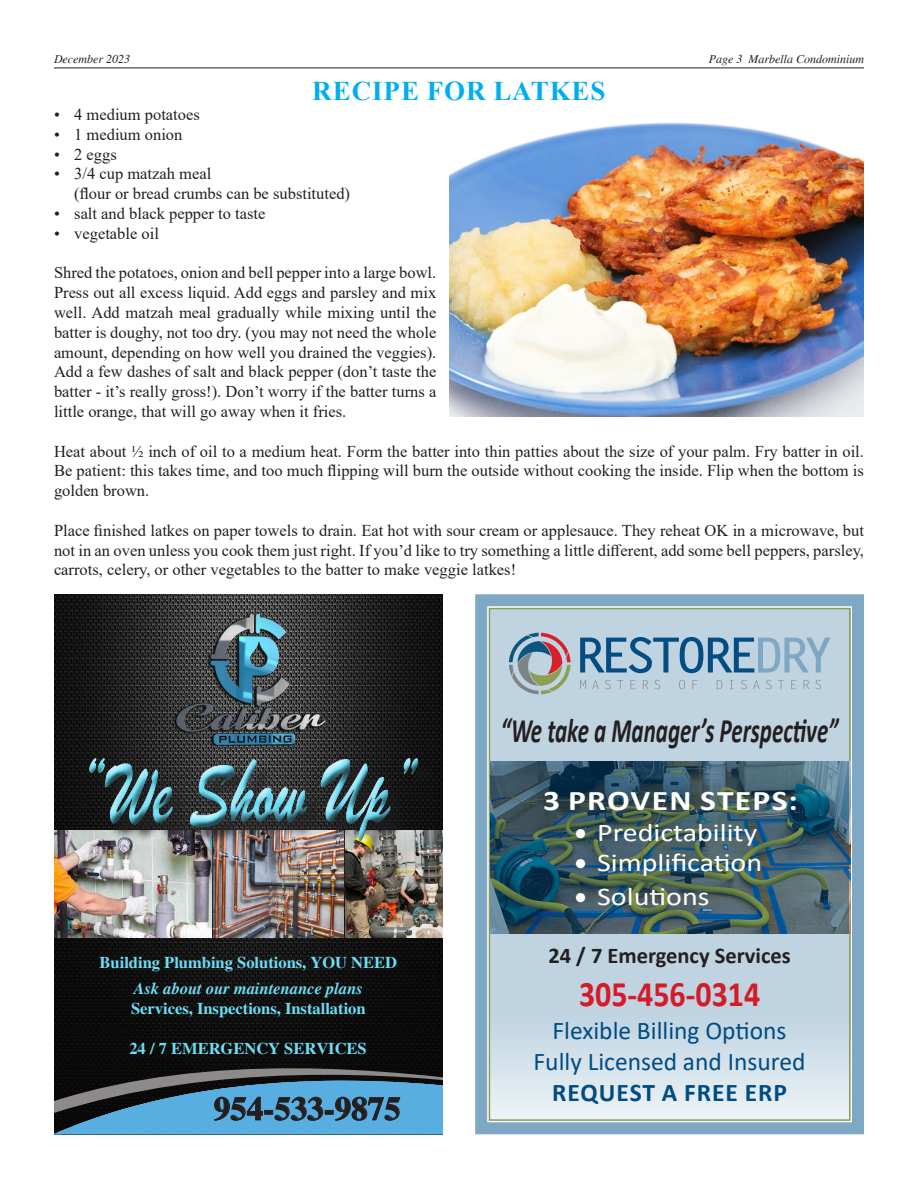
<style>
.page{position:relative;width:918px;height:1188px;background:#fff}
.page>*{position:absolute;margin:0;border:0;box-sizing:border-box;transform-origin:0 0}
.t1{font:700 36px "Calibri";color:#d51b28;scale:.89 1}
.t2{font:italic 700 34.5px "Calibri";color:#231f20;scale:.67 1}
.t3{font:700 33px "Times";color:#231f20}
.t4{font:700 28.5px "Calibri";letter-spacing:.04em;color:#fff;scale:1.18 1}
.t5{font:700 27px "Times New Roman";letter-spacing:.035em;color:#00aeef}
.t6{font:25.5px/30.6px "Calibri";color:#004c82;text-align:center}
.t7{font:25.5px "Calibri";color:#fff;scale:1.18 1}
.t8{font:700 22.5px "Calibri";color:#231f20}
.t9{font:16.5px/19.8px "Times New Roman";color:#231f20;text-align:justify}
.t10{font:700 16.5px/25.8px "Times";color:#6cdef6;text-align:center}
.t11{font:italic 12px "Times";color:#231f20}
.s1{font-style:italic}
.s2{font-weight:700}
</style>
<div class="page">
<img style="left:54px;top:594px;width:389px;height:457px">
<img style="left:169px;top:613px;width:159px;height:133px">
<svg style="left:54px;top:1051px;width:389px;height:83px;background:#3d677f"></svg>
<img style="left:54px;top:830px;width:157px;height:108px">
<img style="left:346px;top:830px;width:97px;height:108px">
<img style="left:213px;top:859px;width:130px;height:79px">
<div style="left:92px;top:761px;width:344px;height:98px;background:#231f20;opacity:.75"></div>
<div style="left:87px;top:758px;width:331px;height:84px;background:#231f20;opacity:.75"></div>
<svg style="left:492px;top:611px;width:355px;height:507px;background:#c6d8e4"></svg>
<svg style="left:580px;top:637px;width:250px;height:36px;background:#80a6c1"></svg>
<svg style="left:580px;top:680px;width:6px;height:9px"></svg>
<svg style="left:592px;top:680px;width:7px;height:9px"></svg>
<svg style="left:605px;top:680px;width:6px;height:9px"></svg>
<svg style="left:617px;top:680px;width:6px;height:9px"></svg>
<svg style="left:631px;top:680px;width:4px;height:9px"></svg>
<svg style="left:643px;top:680px;width:6px;height:9px"></svg>
<svg style="left:655px;top:680px;width:5px;height:9px"></svg>
<svg style="left:679px;top:680px;width:6px;height:9px"></svg>
<svg style="left:693px;top:680px;width:5px;height:9px"></svg>
<svg style="left:717px;top:680px;width:5px;height:9px"></svg>
<svg style="left:730px;top:680px;width:3px;height:9px"></svg>
<svg style="left:741px;top:680px;width:6px;height:9px"></svg>
<svg style="left:753px;top:680px;width:7px;height:9px"></svg>
<svg style="left:766px;top:680px;width:6px;height:9px"></svg>
<svg style="left:778px;top:680px;width:6px;height:9px"></svg>
<svg style="left:791px;top:680px;width:5px;height:9px"></svg>
<svg style="left:804px;top:680px;width:5px;height:9px"></svg>
<svg style="left:815px;top:680px;width:6px;height:9px"></svg>
<svg style="left:509px;top:633px;width:62px;height:61px;background:#a1a2a8"></svg>
<div style="left:475px;top:594px;width:389px;height:540px;border:12px solid #7fa8c4"></div>
<div style="left:489px;top:608px;width:361px;height:513px;border:2px solid #8b9e53"></div>
<img style="left:490px;top:762px;width:359px;height:172px">
<hr style="left:54px;top:68px;width:810px;height:1px;background:#231f20">
<img style="left:450px;top:122px;width:414px;height:295px">
<p class="t11" style="left:54px;top:52px;width:78px">December 2023</p>
<p class="t11" style="left:709px;top:52px;width:157px">Page 3 Marbella Condominium</p>
<p class="t5" style="left:312px;top:72px;width:295px">RECIPE FOR LATKES</p>
<p class="t9" style="left:54px;top:104px;width:147px">• 4 medium potatoes</p>
<p class="t9" style="left:54px;top:124px;width:130px">• 1 medium onion</p>
<p class="t9" style="left:54px;top:144px;width:64px">• 2 eggs</p>
<p class="t9" style="left:74px;top:163px;width:277px;text-indent:-20px">• 3/4 cup matzah meal<br>(flour or bread crumbs can be substituted)</p>
<p class="t9" style="left:54px;top:203px;width:213px">• salt and black pepper to taste</p>
<p class="t9" style="left:54px;top:223px;width:107px">• vegetable oil</p>
<p class="t9" style="left:54px;top:262px;width:384px">Shred the potatoes, onion and bell pepper into a large bowl.<br>Press out all excess liquid. Add eggs and parsley and mix well. Add matzah meal gradually while mixing until the batter is doughy, not too dry. (you may not need the whole amount, depending on how well you drained the veggies).<br>Add a few dashes of salt and black pepper (don’t taste the batter - it’s really gross!). Don’t worry if the batter turns a little orange, that will go away when it fries.</p>
<p class="t9" style="left:54px;top:441px;width:812px">Heat about ½ inch of oil to a medium heat. Form the batter into thin patties about the size of your palm. Fry batter in oil.<br>Be patient: this takes time, and too much flipping will burn the outside without cooking the inside. Flip when the bottom is golden brown.</p>
<p class="t9" style="left:54px;top:520px;width:812px">Place finished latkes on paper towels to drain. Eat hot with sour cream or applesauce. They reheat OK in a microwave, but not in an oven unless you cook them just right. If you’d like to try something a little different, add some bell peppers, parsley, carrots, celery, or other vegetables to the batter to make veggie latkes!</p>
<p class="t2" style="left:501px;top:706px;width:505px">“We take a Manager’s Perspective”</p>
<p class="t10" style="left:100px;top:950px;width:299px">Building Plumbing Solutions, YOU NEED<br><span class="s1">Ask about our maintenance plans</span></p>
<p class="t10" style="left:131px;top:996px;width:236px">Services, Inspections, Installation</p>
<p class="t10" style="left:129px;top:1036px;width:239px">24 / 7 EMERGENCY SERVICES</p>
<p class="t3" style="left:214px;top:1089px;width:188px">954-533-9875</p>
<p class="t4" style="left:543px;top:780px;width:217px">3 PROVEN STEPS:</p>
<p class="t7" style="left:575px;top:814px;width:156px">• Predictability</p>
<p class="t7" style="left:575px;top:845px;width:160px">• Simplification</p>
<p class="t7" style="left:575px;top:879px;width:116px">• Solutions</p>
<p class="t8" style="left:548px;top:940px;width:244px">24 / 7 Emergency Services</p>
<p class="t1" style="left:579px;top:968px;width:205px">305-456-0314</p>
<p class="t6" style="left:534px;top:1015px;width:273px">Flexible Billing Options<br>Fully Licensed and Insured<br><span class="s2">REQUEST A FREE ERP</span></p>
</div>
